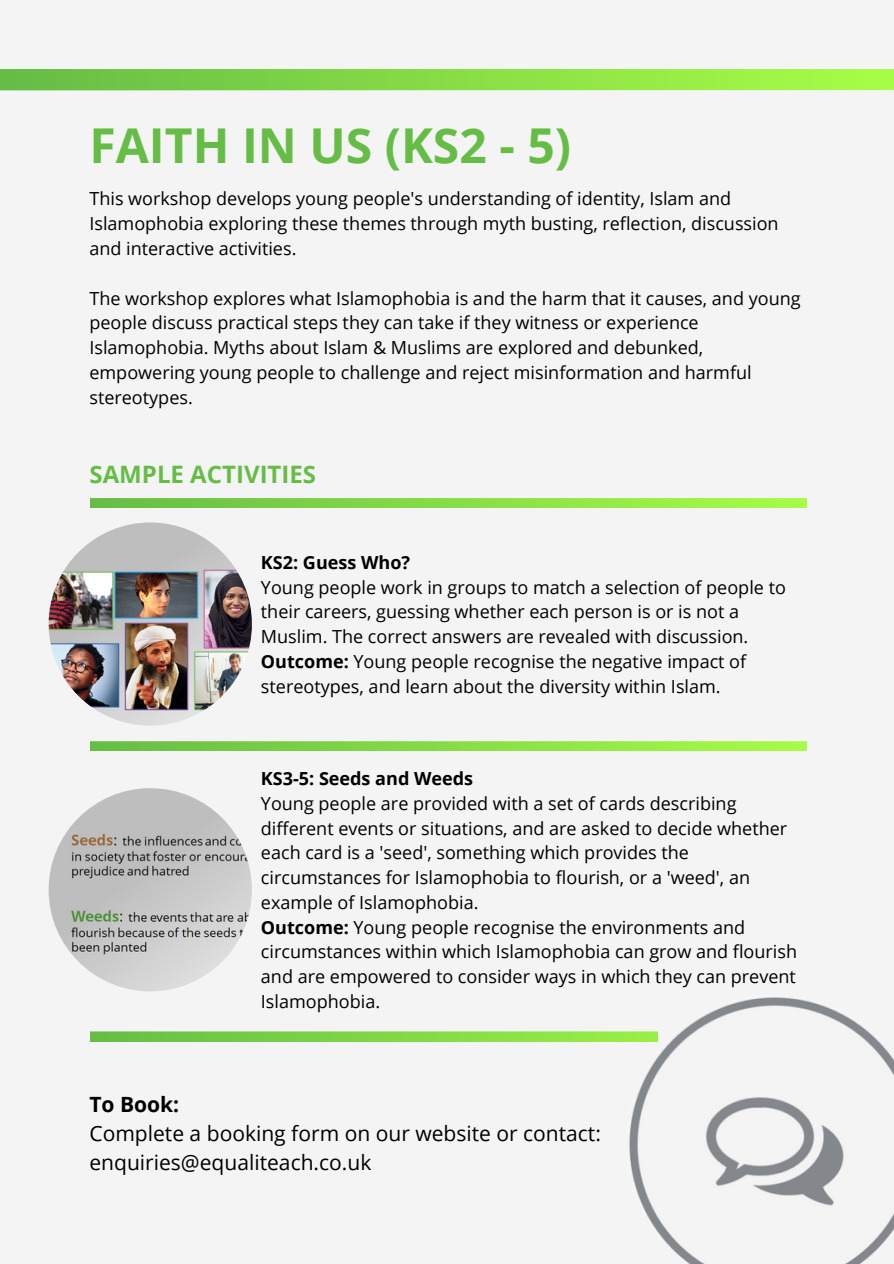
<style>
.page{position:relative;width:894px;height:1264px;background:#fff}
.page>*{position:absolute;margin:0;border:0;box-sizing:border-box;transform-origin:0 0}
.t1{font:700 48px "Open Sans";color:#66bd46}
.t2{font:700 24px "Open Sans";color:#66bd46}
.t3{font:21px/29.2px "Open Sans";color:#000}
.t4{font:700 21px "Open Sans";color:#000}
.t5{font:18px/24.8px "Open Sans";color:#000}
.t6{font:700 18px "Open Sans";color:#000}
.s1{font-weight:700}
</style>
<div class="page">
<div style="left:0;top:0;width:893px;height:1263px;background:#f4f4f4"></div>
<img style="left:49px;top:788px;width:203px;height:203px;border-radius:50%">
<svg style="left:0;top:69px;width:893px;height:21px;background:#86dc46"></svg>
<svg style="left:91px;top:498px;width:715px;height:9px;background:#87dc47"></svg>
<svg style="left:91px;top:741px;width:715px;height:9px;background:#89dd4a"></svg>
<img style="left:49px;top:522px;width:203px;height:203px;border-radius:50%">
<svg style="left:91px;top:1031px;width:535px;height:10px;background:#83d64d"></svg>
<img style="left:626px;top:997px;width:267px;height:266px">
<h1 class="t1" style="left:89px;top:111px;width:483px">FAITH IN US (KS2 - 5)</h1>
<p class="t5" style="left:89px;top:186px;width:690px">This workshop develops young people's understanding of identity, Islam and<br>Islamophobia exploring these themes through myth busting, reflection, discussion and interactive activities.</p>
<p class="t5" style="left:89px;top:285px;width:712px">The workshop explores what Islamophobia is and the harm that it causes, and young people discuss practical steps they can take if they witness or experience Islamophobia. Myths about Islam &amp; Muslims are explored and debunked, empowering young people to challenge and reject misinformation and harmful stereotypes.</p>
<h2 class="t2" style="left:89px;top:457px;width:228px">SAMPLE ACTIVITIES</h2>
<p class="t6" style="left:261px;top:549px;width:151px">KS2: Guess Who?</p>
<p class="t5" style="left:261px;top:574px;width:526px">Young people work in groups to match a selection of people to their careers, guessing whether each person is or is not a Muslim. The correct answers are revealed with discussion.<br><span class="s1">Outcome:</span> Young people recognise the negative impact of stereotypes, and learn about the diversity within Islam.</p>
<p class="t6" style="left:261px;top:765px;width:213px">KS3-5: Seeds and Weeds</p>
<p class="t5" style="left:261px;top:790px;width:537px">Young people are provided with a set of cards describing different events or situations, and are asked to decide whether each card is a 'seed', something which provides the circumstances for Islamophobia to flourish, or a 'weed', an example of Islamophobia.<br><span class="s1">Outcome:</span> Young people recognise the environments and circumstances within which Islamophobia can grow and flourish and are empowered to consider ways in which they can prevent Islamophobia.</p>
<p class="t4" style="left:89px;top:1089px;width:91px">To Book:</p>
<p class="t3" style="left:89px;top:1118px;width:513px">Complete a booking form on our website or contact: enquiries@equaliteach.co.uk</p>
</div>
